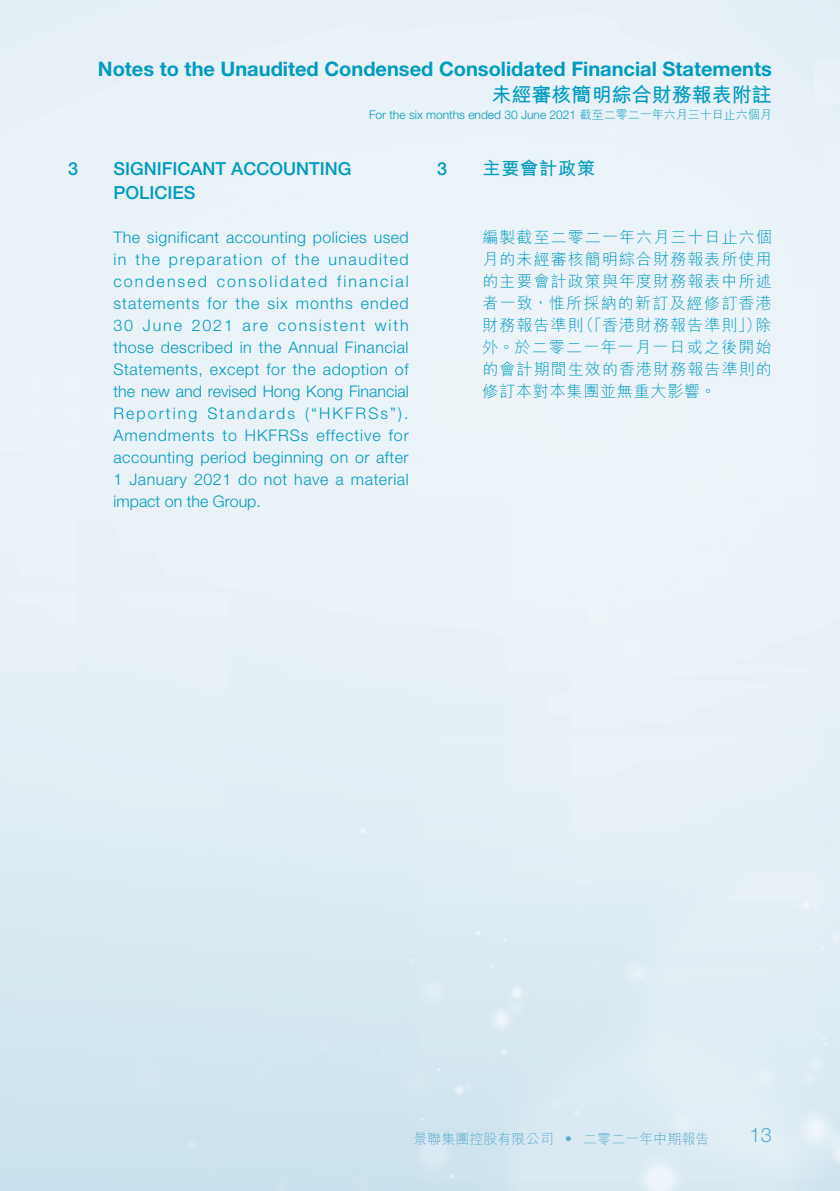
<style>
.page{position:relative;width:840px;height:1191px;background:#fff}
.page>*{position:absolute;margin:0;border:0;box-sizing:border-box;transform-origin:0 0}
.t1{font:700 20px "Helvetica Neue LT Std";color:#009bc0}
.t2{font:700 20px "M Hei HK";color:#009bc0}
.t3{font:300 20px "Helvetica Neue LT Std";color:#58adcc}
.t4{font:500 18px/24px "Helvetica Neue LT Std";color:#009bc0}
.t5{font:700 18px "M Hei HK";letter-spacing:.05em;color:#009bc0}
.t6{font:300 16px/22px "Helvetica Neue LT Std";letter-spacing:.035em;color:#009bc0;text-align:justify}
.t7{font:300 16px/22px "M Hei HK";letter-spacing:.065em;color:#009bc0;text-align:justify}
.t8{font:300 14px "M Hei HK";color:#58adcc}
.t9{font:300 12px "Helvetica Neue LT Std";color:#009bc0}
.s1{font-family:"M Hei HK"}
</style>
<div class="page">
<p class="t1" style="left:98px;top:57px;width:675px">Notes to the Unaudited Condensed Consolidated Financial Statements</p>
<p class="t2" style="left:491px;top:80px;width:282px">未經審核簡明綜合財務報表附註</p>
<p class="t9" style="left:369px;top:107px;width:404px">For the six months ended 30 June 2021 <span class="s1">截至二零二一年六月三十日止六個月</span></p>
<p class="t4" style="left:68px;top:156px;width:12px">3</p>
<p class="t4" style="left:113px;top:156px;width:239px">SIGNIFICANT ACCOUNTING<br>POLICIES</p>
<p class="t6" style="left:113px;top:226px;width:296px">The significant accounting policies used in the preparation of the unaudited condensed consolidated financial statements for the six months ended 30 June 2021 are consistent with those described in the Annual Financial Statements, except for the adoption of the new and revised Hong Kong Financial Reporting Standards (“HKFRSs”).<br>Amendments to HKFRSs effective for accounting period beginning on or after 1 January 2021 do not have a material impact on the Group.</p>
<p class="t4" style="left:437px;top:156px;width:12px">3</p>
<p class="t5" style="left:482px;top:155px;width:114px">主要會計政策</p>
<p class="t7" style="left:482px;top:226px;width:291px">編製截至二零二一年六月三十日止六個月的未經審核簡明綜合財務報表所使用的主要會計政策與年度財務報表中所述者一致，惟所採納的新訂及經修訂香港財務報告準則（「香港財務報告準則」）除外。於二零二一年一月一日或之後開始的會計期間生效的香港財務報告準則的修訂本對本集團並無重大影響。</p>
<p class="t8" style="left:413px;top:1131px;width:297px">景聯集團控股有限公司 • 二零二一年中期報告</p>
<p class="t3" style="left:749px;top:1122px;width:24px">13</p>
</div>
